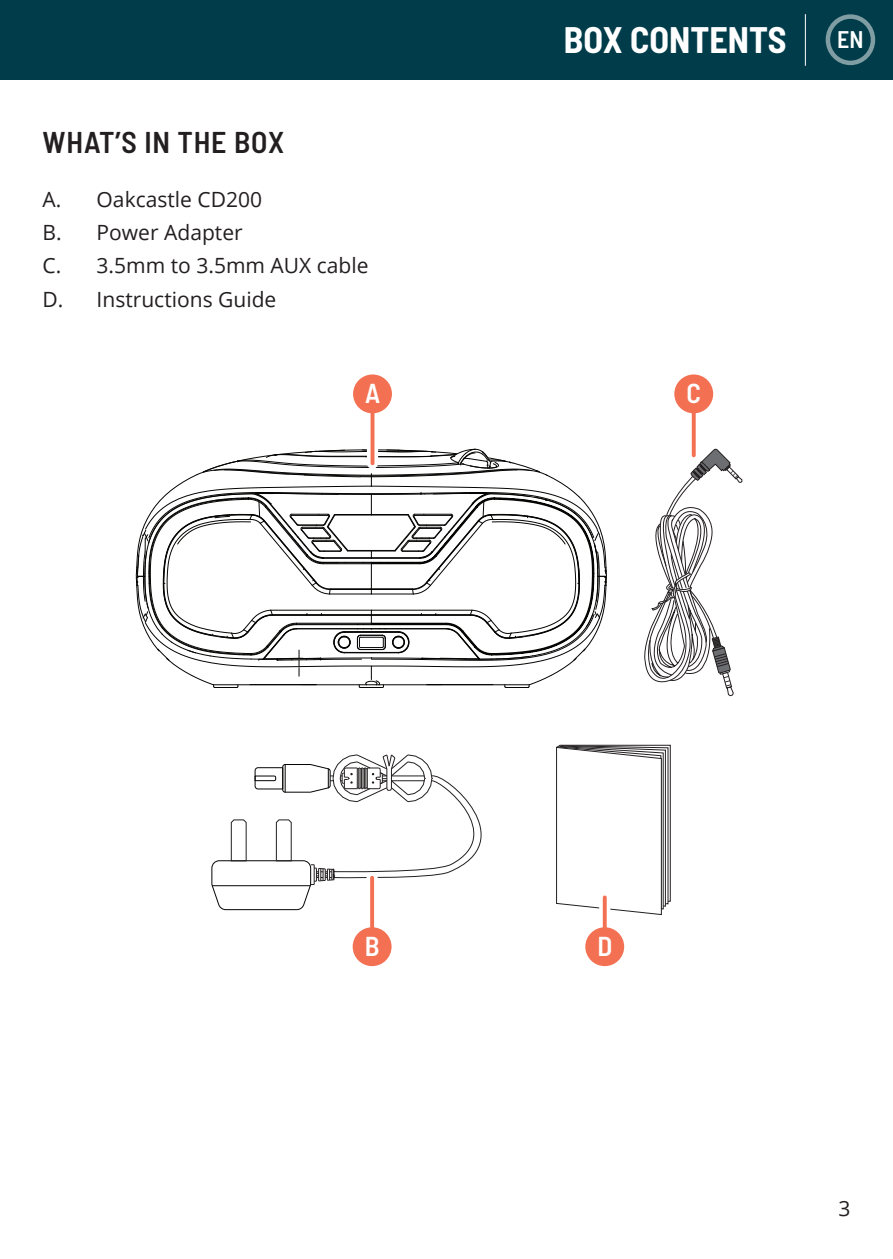
<style>
.page{position:relative;width:893px;height:1259px;background:#fff}
.page>*{position:absolute;margin:0;border:0;box-sizing:border-box;transform-origin:0 0}
.t1{font:700 semi-condensed 36px "Barlow";color:#fff}
.t2{font:600 semi-condensed 30px "Barlow";letter-spacing:.025em;color:#231f20}
.t3{font:600 semi-condensed 27.3px "Barlow";color:#fff}
.t4{font:600 semi-condensed 24px "Barlow";color:#fff}
.t5{font:21px/33px "Open Sans";color:#231f20}
</style>
<div class="page">
<div style="left:0;top:0;width:892px;height:80px;background:#003c49"></div>
<hr style="left:804px;top:14px;width:1px;height:52px;background:#fff">
<div style="left:825px;top:14px;width:49px;height:51px;border:5px solid #fff;border-radius:50%"></div>
<svg style="left:136px;top:448px;width:471px;height:240px"></svg>
<svg style="left:211px;top:754px;width:271px;height:156px"></svg>
<svg style="left:644px;top:448px;width:98px;height:248px"></svg>
<svg style="left:556px;top:744px;width:112px;height:171px"></svg>
<svg style="left:367px;top:412px;width:11px;height:51px"></svg>
<svg style="left:370px;top:413px;width:4px;height:50px"></svg>
<div style="left:353px;top:374px;width:39px;height:39px;background:#f37052;border-radius:50%"></div>
<svg style="left:691px;top:413px;width:4px;height:42px"></svg>
<div style="left:674px;top:374px;width:38px;height:39px;background:#f37052;border-radius:50%"></div>
<svg style="left:366px;top:877px;width:11px;height:51px"></svg>
<svg style="left:370px;top:877px;width:4px;height:50px"></svg>
<div style="left:352px;top:927px;width:39px;height:39px;background:#f37052;border-radius:50%"></div>
<div style="left:599px;top:877px;width:11px;height:70px;background:#fff"></div>
<svg style="left:602px;top:897px;width:4px;height:30px"></svg>
<div style="left:585px;top:927px;width:39px;height:39px;background:#f37052;border-radius:50%"></div>
<h2 class="t2" style="left:43px;top:125px;width:243px">WHAT’S IN THE BOX</h2>
<p class="t5" style="left:43px;top:185px;width:327px">A. Oakcastle CD200<br>B. Power Adapter<br>C. 3.5mm to 3.5mm AUX cable<br>D. Instructions Guide</p>
<h1 class="t1" style="left:563px;top:19px;width:224px">BOX CONTENTS</h1>
<p class="t4" style="left:836px;top:26px;width:28px">EN</p>
<h3 class="t3" style="left:365px;top:377px;width:17px">A</h3>
<h3 class="t3" style="left:686px;top:377px;width:16px">C</h3>
<h3 class="t3" style="left:364px;top:930px;width:16px">B</h3>
<h3 class="t3" style="left:597px;top:930px;width:16px">D</h3>
<p class="t5" style="left:838px;top:1194px;width:14px">3</p>
</div>
